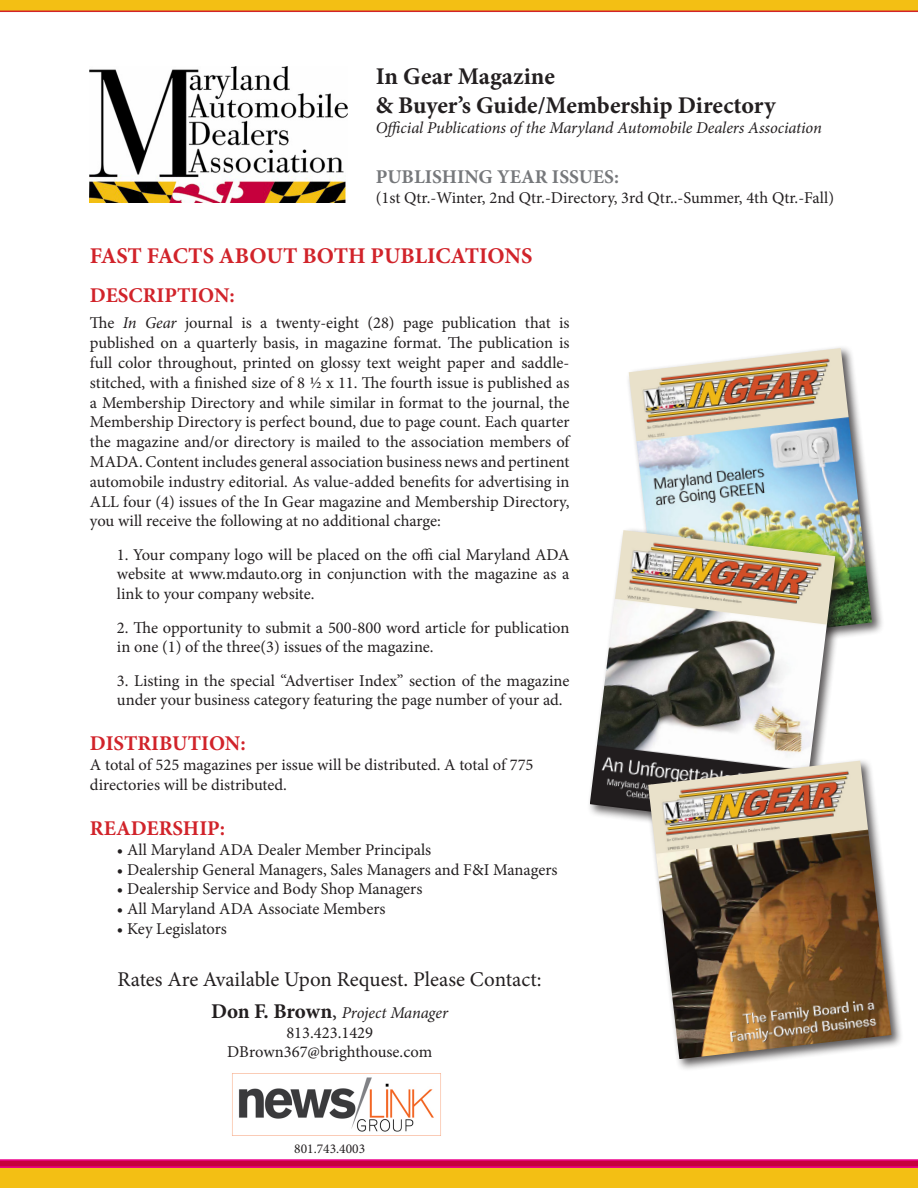
<style>
.page{position:relative;width:918px;height:1188px;background:#fff}
.page>*{position:absolute;margin:0;border:0;box-sizing:border-box;transform-origin:0 0}
.t1{font:700 24px "Minion Pro";color:#231f20}
.t2{font:700 22.5px "Minion Pro";color:#d1232a}
.t3{font:21px "Minion Pro";color:#231f20}
.Head{font:700 21px "Minion Pro";color:#d1232a}
.Head-2{font:700 19.5px "Minion Pro";color:#76787b}
.Head-3{font:16.5px/19.8px "Minion Pro";color:#231f20;text-align:justify}
.t4{font:italic 16.5px/20.4px "Minion Pro";letter-spacing:-.005em;color:#231f20;text-align:center}
.t5{font:13.5px "Minion Pro";color:#231f20}
.s1{font-style:italic}
.s2{font-weight:700;font-style:normal;font-size:21px}
.s3{font-style:normal;font-size:21px}
.s4{font-style:normal}
</style>
<div class="page">
<svg style="left:0;top:1159px;width:918px;height:29px;background:#e9862a"></svg>
<svg style="left:0;top:0;width:918px;height:12px;background:#eeab16"></svg>
<img style="left:232px;top:1073px;width:209px;height:63px">
<img style="left:90px;top:67px;width:258px;height:136px">
<div style="left:626px;top:345px;width:258px;height:314px;background:#231f20;opacity:.75"></div>
<img style="left:629px;top:348px;width:243px;height:299px">
<div style="left:587px;top:527px;width:261px;height:316px;background:#231f20;opacity:.75"></div>
<img style="left:590px;top:530px;width:245px;height:300px">
<div style="left:645px;top:758px;width:259px;height:313px;background:#231f20;opacity:.75"></div>
<img style="left:648px;top:761px;width:243px;height:298px">
<p class="t1" style="left:376px;top:60px;width:181px">In Gear Magazine</p>
<p class="t1" style="left:376px;top:89px;width:401px">&amp; Buyer’s Guide/Membership Directory</p>
<p class="t4" style="left:376px;top:118px;width:448px">Official Publications of the Maryland Automobile Dealers Association</p>
<p class="Head-2" style="left:376px;top:163px;width:245px">PUBLISHING YEAR ISSUES:</p>
<p class="Head-3" style="left:376px;top:188px;width:460px">(1st Qtr.-Winter, 2nd Qtr.-Directory, 3rd Qtr..-Summer, 4th Qtr.-Fall)</p>
<p class="t2" style="left:90px;top:240px;width:444px">FAST FACTS ABOUT BOTH PUBLICATIONS</p>
<p class="Head" style="left:90px;top:280px;width:146px">DESCRIPTION:</p>
<p class="Head-3" style="left:90px;top:313px;width:481px">The <span class="s1">In Gear</span> journal is a twenty-eight (28) page publication that is published on a quarterly basis, in magazine format. The publication is full color throughout, printed on glossy text weight paper and saddle&shy;stitched, with a finished size of 8 ½ x 11. The fourth issue is published as a Membership Directory and while similar in format to the journal, the Membership Directory is perfect bound, due to page count. Each quarter the magazine and/or directory is mailed to the association members of MADA. Content includes general association business news and pertinent automobile industry editorial. As value-added benefits for advertising in ALL four (4) issues of the In Gear magazine and Membership Directory, you will receive the following at no additional charge:</p>
<p class="Head-3" style="left:117px;top:545px;width:454px">1. Your company logo will be placed on the offi cial Maryland ADA website at www.mdauto.org in conjunction with the magazine as a link to your company website.</p>
<p class="Head-3" style="left:117px;top:617px;width:454px">2. The opportunity to submit a 500-800 word article for publication in one (1) of the three(3) issues of the magazine.</p>
<p class="Head-3" style="left:117px;top:671px;width:454px">3. Listing in the special “Advertiser Index” section of the magazine under your business category featuring the page number of your ad.</p>
<p class="Head" style="left:90px;top:729px;width:157px">DISTRIBUTION:</p>
<p class="Head-3" style="left:90px;top:755px;width:445px">A total of 525 magazines per issue will be distributed. A total of 775</p>
<p class="Head-3" style="left:90px;top:775px;width:199px">directories will be distributed.</p>
<p class="Head" style="left:90px;top:814px;width:137px">READERSHIP:</p>
<p class="Head-3" style="left:117px;top:840px;width:316px">• All Maryland ADA Dealer Member Principals</p>
<p class="Head-3" style="left:117px;top:860px;width:442px">• Dealership General Managers, Sales Managers and F&amp;I Managers</p>
<p class="Head-3" style="left:117px;top:879px;width:307px">• Dealership Service and Body Shop Managers</p>
<p class="Head-3" style="left:117px;top:899px;width:270px">• All Maryland ADA Associate Members</p>
<p class="Head-3" style="left:117px;top:919px;width:111px">• Key Legislators</p>
<p class="t3" style="left:117px;top:965px;width:426px">Rates Are Available Upon Request. Please Contact:</p>
<p class="t4" style="left:211px;top:1002px;width:239px"><span class="s2">Don F. Brown</span><span class="s3">,</span> Project Manager<br><span class="s4">813.423.1429</span></p>
<p class="Head-3" style="left:227px;top:1042px;width:207px">DBrown367@brighthouse.com</p>
<p class="t5" style="left:294px;top:1139px;width:72px">801.743.4003</p>
</div>
